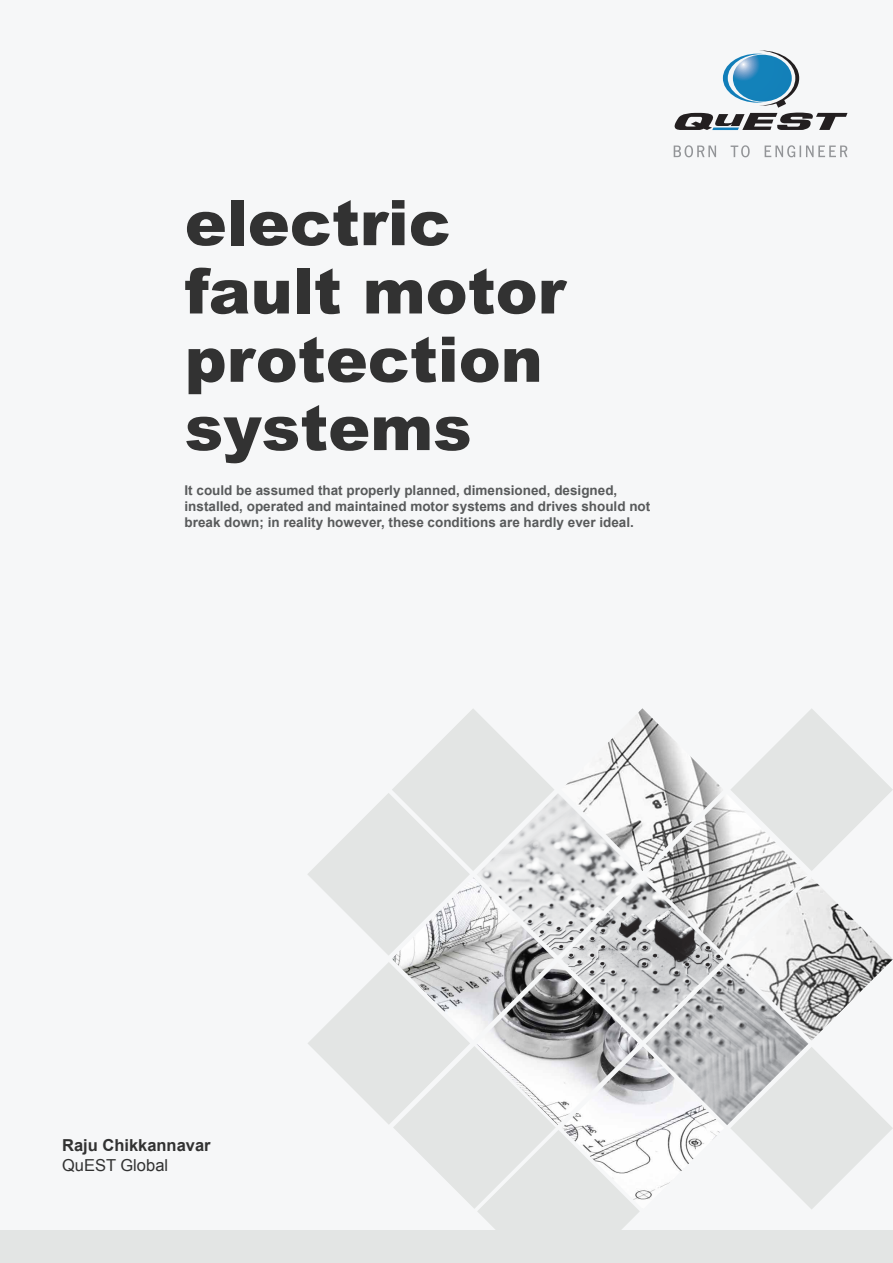
<style>
.page{position:relative;width:893px;height:1263px;background:#f6f7f8}
.page>*{position:absolute;margin:0;border:0;box-sizing:border-box;transform-origin:0 0}
.t1{font:900 63px/68.2px "Arial";color:#323232}
.t2{font:700 16.5px "Arial";color:#323232}
.t3{font:16.5px "Arial";color:#323232}
.t4{font:700 13.5px/16.2px "Arial";color:#585a5b}
</style>
<div class="page">
<div style="left:0;top:1230px;width:893px;height:33px;background:#e3e5e4"></div>
<img style="left:392px;top:956px;width:328px;height:244px">
<svg style="left:308px;top:709px;width:246px;height:247px"></svg>
<svg style="left:308px;top:962px;width:332px;height:268px"></svg>
<img style="left:477px;top:793px;width:331px;height:332px">
<svg style="left:730px;top:1047px;width:163px;height:162px"></svg>
<img style="left:561px;top:708px;width:332px;height:332px">
<svg style="left:674px;top:51px;width:173px;height:79px"></svg>
<svg style="left:674px;top:145px;width:173px;height:12px"></svg>
<h1 class="t1" style="left:185px;top:187px;width:382px">electric fault motor protection systems</h1>
<p class="t4" style="left:184px;top:482px;width:467px">It could be assumed that properly planned, dimensioned, designed, installed, operated and maintained motor systems and drives should not break down; in reality however, these conditions are hardly ever ideal.</p>
<p class="t2" style="left:62px;top:1135px;width:150px">Raju Chikkannavar</p>
<p class="t3" style="left:62px;top:1154px;width:108px">QuEST Global</p>
</div>
